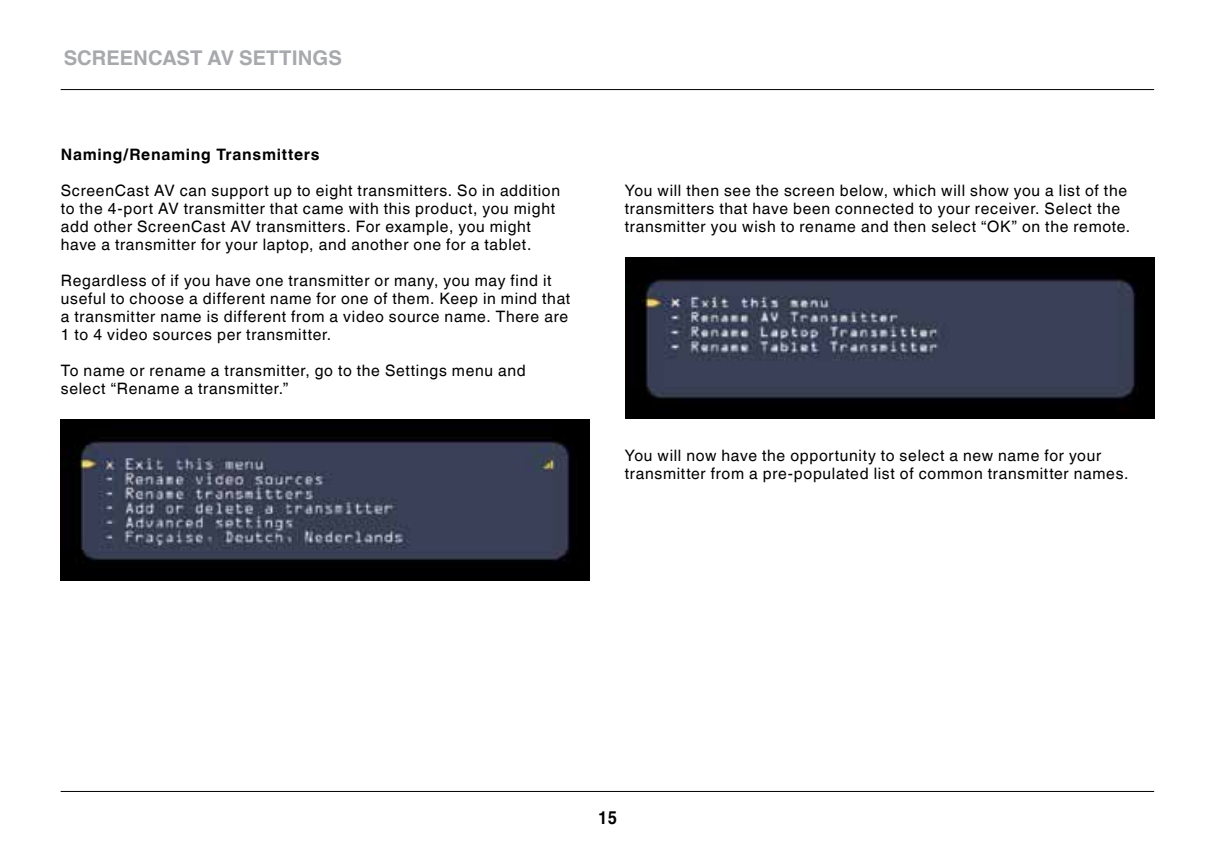
<style>
.page{position:relative;width:1215px;height:852px;background:#fff}
.page>*{position:absolute;margin:0;border:0;box-sizing:border-box;transform-origin:0 0}
.t1{font:700 20.25px "Helvetica World";color:#a7a9ac}
.t2{font:700 18px "Helvetica World";color:#000;scale:.9 1}
.t3{font:15.75px/18px "Helvetica World";letter-spacing:.045em;color:#000}
.t4{font:700 15.75px "Helvetica World";letter-spacing:.045em;color:#000}
</style>
<div class="page">
<hr style="left:61px;top:790px;width:1093px;height:1px;background:#000">
<hr style="left:61px;top:89px;width:1093px;height:1px;background:#000">
<img style="left:61px;top:419px;width:529px;height:161px">
<img style="left:625px;top:257px;width:529px;height:161px">
<p class="t1" style="left:64px;top:46px;width:15px">Scr</p>
<p class="t1" style="left:106px;top:46px;width:237px">eenCast AV Setti ngs</p>
<p class="t4" style="left:61px;top:145px;width:260px">Naming/Renaming Transmitters</p>
<p class="t3" style="left:61px;top:181px;width:501px">ScreenCast AV can support up to eight transmitters. So in addition to the 4-port AV transmitter that came with this product, you might add other ScreenCast AV transmitters. For example, you might have a transmitter for your laptop, and another one for a tablet.</p>
<p class="t3" style="left:61px;top:271px;width:511px">Regardless of if you have one transmitter or many, you may find it useful to choose a different name for one of them. Keep in mind that a transmitter name is different from a video source name. There are 1 to 4 video sources per transmitter.</p>
<p class="t3" style="left:61px;top:362px;width:467px">To name or rename a transmitter, go to the Settings menu and select “Rename a transmitter.”</p>
<p class="t3" style="left:625px;top:182px;width:507px">You will then see the screen below, which will show you a list of the transmitters that have been connected to your receiver. Select the transmitter you wish to rename and then select “OK” on the remote.</p>
<p class="t3" style="left:625px;top:446px;width:505px">You will now have the opportunity to select a new name for your transmitter from a pre-populated list of common transmitter names.</p>
<p class="t2" style="left:598px;top:806px;width:22px">15</p>
</div>
